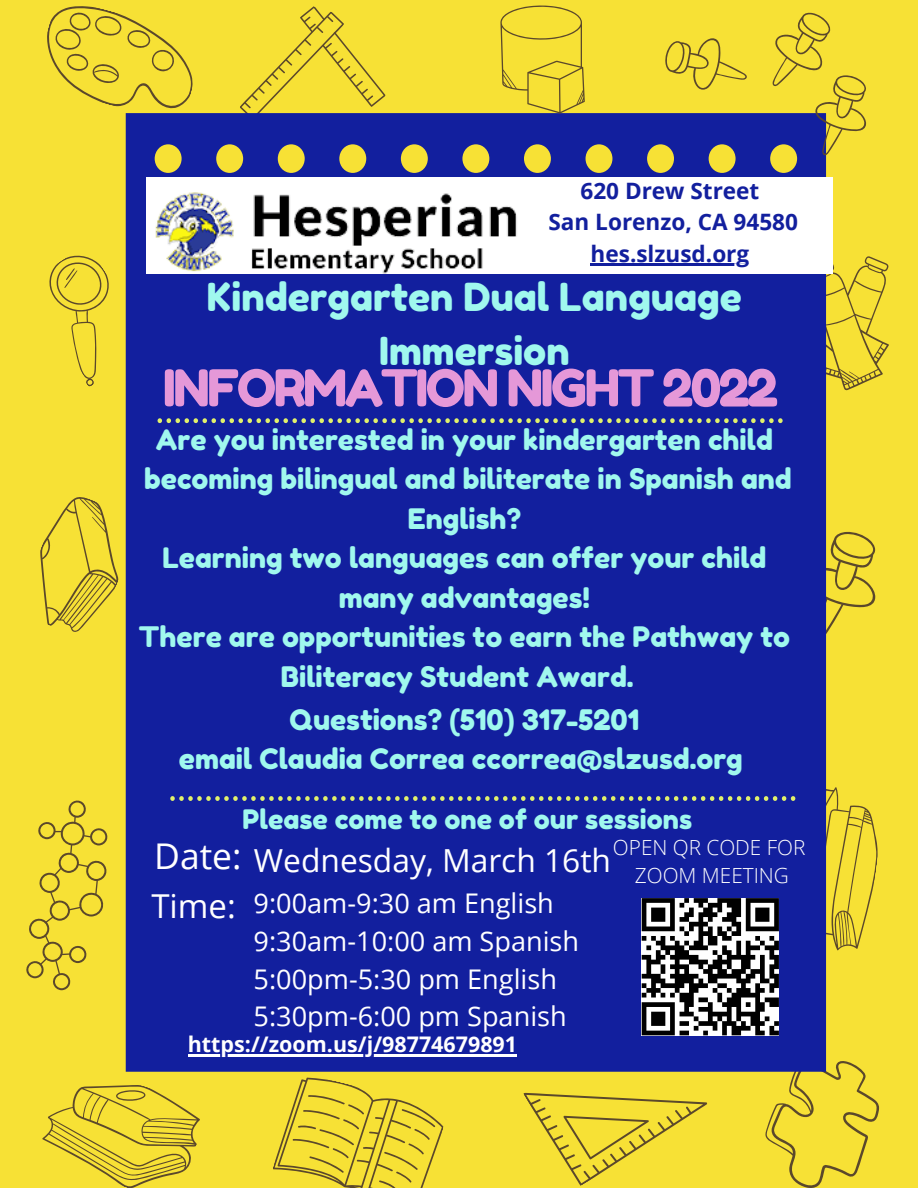
<style>
.page{position:relative;width:918px;height:1188px;background:#f7e135}
.page>*{position:absolute;margin:0;border:0;box-sizing:border-box;transform-origin:0 0}
.t1{font:50.7px "Fredoka One";letter-spacing:-.05em;color:#e598d8}
.t2{font:38.55px/54px "Fredoka One";color:#a0f8ee;text-align:center}
.t3{font:35.4px "Open Sans";color:#fff}
.t4{font:33px "Open Sans";color:#fff}
.t5{font:31.8px "Open Sans";color:#fff}
.t6{font:28.2px/39.5px "Fredoka One";color:#a0f8ee;text-align:center}
.t7{font:27.15px "Open Sans";color:#fff}
.t8{font:26.85px "Fredoka One";color:#a0f8ee}
.t9{font:700 22.65px "Open Sans";color:#121f9e}
.t10{font:700 21.45px "Open Sans";color:#fff}
.t11{font:300 20.85px "Open Sans";color:#fff}
</style>
<div class="page">
<svg style="left:240px;top:6px;width:146px;height:107px"></svg>
<svg style="left:826px;top:256px;width:63px;height:134px"></svg>
<svg style="left:40px;top:489px;width:86px;height:154px"></svg>
<svg style="left:826px;top:532px;width:49px;height:108px"></svg>
<div style="left:126px;top:113px;width:700px;height:667px;background:#121f9e"></div>
<svg style="left:158px;top:418px;width:625px;height:5px"></svg>
<svg style="left:665px;top:38px;width:82px;height:52px"></svg>
<svg style="left:772px;top:12px;width:94px;height:143px"></svg>
<svg style="left:47px;top:6px;width:160px;height:119px"></svg>
<svg style="left:49px;top:244px;width:101px;height:144px"></svg>
<svg style="left:500px;top:6px;width:85px;height:108px"></svg>
<div style="left:147px;top:177px;width:686px;height:97px;background:#fff"></div>
<img style="left:137px;top:168px;width:399px;height:138px">
<svg style="left:26px;top:780px;width:853px;height:408px"></svg>
<hr style="left:591px;top:264px;width:158px;height:2px;background:#121f9e">
<p class="t9" style="left:580px;top:174px;width:180px">620 Drew Street</p>
<p class="t9" style="left:549px;top:206px;width:251px">San Lorenzo, CA 94580</p>
<p class="t9" style="left:591px;top:237px;width:160px">hes.slzusd.org</p>
<p class="t2" style="left:207px;top:270px;width:537px">Kindergarten Dual Language<br>Immersion</p>
<p class="t1" style="left:163px;top:357px;width:617px">INFORMATION NIGHT 2022</p>
<p class="t6" style="left:156px;top:420px;width:619px">Are you interested in your kindergarten child</p>
<p class="t6" style="left:144px;top:459px;width:649px">becoming bilingual and biliterate in Spanish and<br>English?</p>
<p class="t6" style="left:162px;top:538px;width:606px">Learning two languages can offer your child many advantages!</p>
<p class="t6" style="left:139px;top:617px;width:653px">There are opportunities to earn the Pathway to<br>Biliteracy Student Award.</p>
<p class="t6" style="left:290px;top:700px;width:351px">Questions? (510) 317-5201</p>
<p class="t6" style="left:179px;top:739px;width:565px">email Claudia Correa ccorrea@slzusd.org</p>
<p class="t8" style="left:242px;top:803px;width:451px">Please come to one of our sessions</p>
<p class="t5" style="left:254px;top:838px;width:359px">Wednesday, March 16th</p>
<p class="t11" style="left:613px;top:833px;width:194px">OPEN QR CODE FOR</p>
<p class="t3" style="left:154px;top:831px;width:89px">Date:</p>
<p class="t4" style="left:151px;top:883px;width:86px">Time:</p>
<p class="t11" style="left:635px;top:861px;width:156px">ZOOM MEETING</p>
<p class="t7" style="left:254px;top:884px;width:302px">9:00am-9:30 am English</p>
<p class="t7" style="left:254px;top:922px;width:327px">9:30am-10:00 am Spanish</p>
<p class="t7" style="left:254px;top:960px;width:305px">5:00pm-5:30 pm English</p>
<p class="t7" style="left:254px;top:997px;width:315px">5:30pm-6:00 pm Spanish</p>
<p class="t10" style="left:188px;top:1029px;width:331px">https://zoom.us/j/98774679891</p>
</div>
